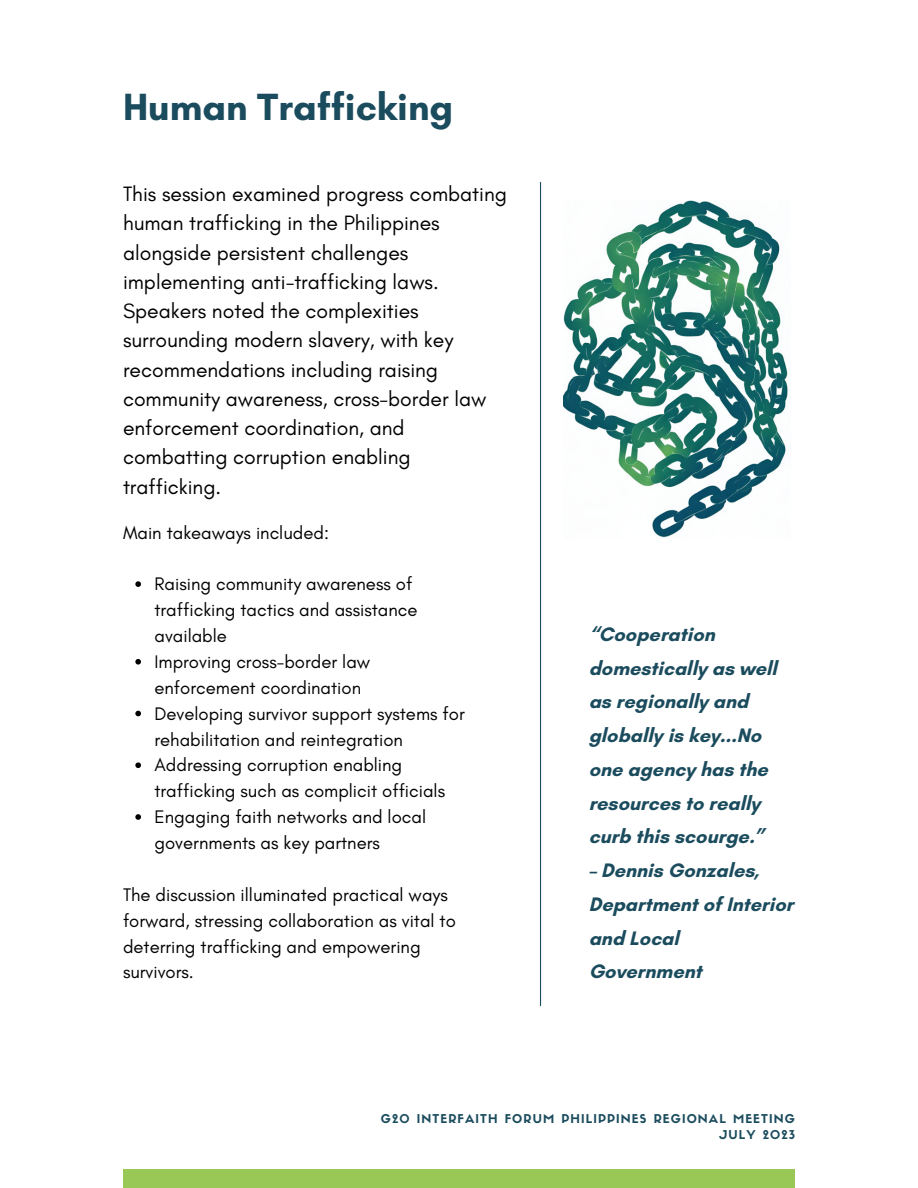
<style>
.page{position:relative;width:918px;height:1188px;background:#fff}
.page>*{position:absolute;margin:0;border:0;box-sizing:border-box;transform-origin:0 0}
.t1{font:700 38.55px "Glacial Indifference";color:#1b4c5e}
.t2{font:21.15px/29.2px "Glacial Indifference";color:#000}
.t3{font:700 19.95px/33.8px "Glacial Indifference";color:#1b4c5e}
.t4{font:18.45px/25.8px "Glacial Indifference";color:#000}
.t5{font:12px "Sifonn Basic";letter-spacing:.09em;color:#1b4c5e}
</style>
<div class="page">
<hr style="left:540px;top:182px;width:1px;height:824px;background:#1b4c5e">
<div style="left:123px;top:1170px;width:672px;height:18px;background:#9ac856"></div>
<img style="left:564px;top:201px;width:224px;height:337px">
<svg style="left:135px;top:581px;width:6px;height:6px"></svg>
<svg style="left:135px;top:659px;width:6px;height:6px"></svg>
<svg style="left:135px;top:711px;width:6px;height:5px"></svg>
<svg style="left:135px;top:762px;width:6px;height:6px"></svg>
<svg style="left:135px;top:814px;width:6px;height:6px"></svg>
<p class="t1" style="left:123px;top:84px;width:332px">Human Trafficking</p>
<p class="t2" style="left:123px;top:179px;width:386px">This session examined progress combating human trafficking in the Philippines alongside persistent challenges implementing anti-trafficking laws.<br>Speakers noted the complexities surrounding modern slavery, with key recommendations including raising community awareness, cross-border law enforcement coordination, and combatting corruption enabling trafficking.</p>
<p class="t4" style="left:123px;top:519px;width:207px">Main takeaways included:</p>
<p class="t4" style="left:154px;top:571px;width:265px">Raising community awareness of trafficking tactics and assistance available</p>
<p class="t4" style="left:154px;top:649px;width:217px">Improving cross-border law enforcement coordination</p>
<p class="t4" style="left:154px;top:700px;width:312px">Developing survivor support systems for rehabilitation and reintegration</p>
<p class="t4" style="left:154px;top:752px;width:292px">Addressing corruption enabling trafficking such as complicit officials</p>
<p class="t4" style="left:154px;top:804px;width:273px">Engaging faith networks and local governments as key partners</p>
<p class="t4" style="left:123px;top:881px;width:334px">The discussion illuminated practical ways forward, stressing collaboration as vital to deterring trafficking and empowering survivors.</p>
<p class="t3" style="left:589px;top:617px;width:190px">“Cooperation domestically as well as regionally and globally is key...No one agency has the resources to really curb this scourge.”</p>
<p class="t3" style="left:589px;top:853px;width:206px">– Dennis Gonzales,<br>Department of Interior and Local<br>Government</p>
<p class="t5" style="left:381px;top:1114px;width:416px">G20 INTERFAITH FORUM PHILIPPINES REGIONAL MEETING</p>
<p class="t5" style="left:719px;top:1130px;width:77px">JULY 2023</p>
</div>
